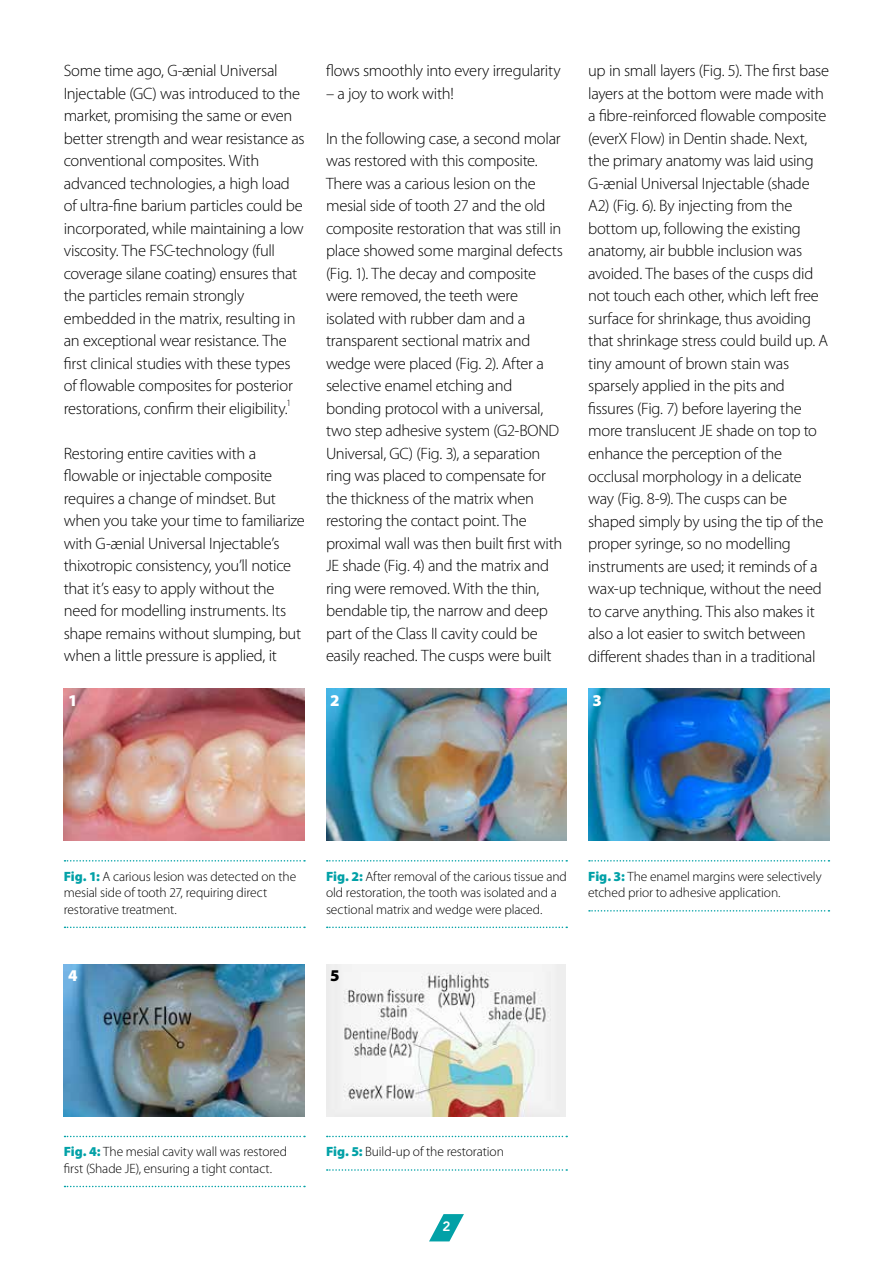
<style>
.page{position:relative;width:893px;height:1263px;background:#fff}
.page>*{position:absolute;margin:0;border:0;box-sizing:border-box;transform-origin:0 0}
.t1{font:300 16.5px/22.5px "Myriad Pro";letter-spacing:-.02em;color:#000}
.t2{font:900 16.5px "Myriad Pro";color:#fff}
.t3{font:900 16.5px "Myriad Pro";color:#000}
.t4{font:300 13.5px/16.5px "Myriad Pro";letter-spacing:-.01em;color:#000}
.t5{font:800 13.5px "Avenir LT Std";color:#fff}
.t6{font:300 9.6px "Myriad Pro";color:#000}
.s1{font-weight:900;color:#02a1a7}
</style>
<div class="page">
<svg style="left:429px;top:1214px;width:35px;height:27px"></svg>
<img style="left:588px;top:689px;width:241px;height:152px">
<svg style="left:589px;top:860px;width:240px;height:1px"></svg>
<svg style="left:589px;top:910px;width:240px;height:1px"></svg>
<img style="left:64px;top:689px;width:241px;height:152px">
<svg style="left:65px;top:860px;width:240px;height:1px"></svg>
<svg style="left:65px;top:926px;width:240px;height:2px"></svg>
<img style="left:326px;top:689px;width:241px;height:152px">
<svg style="left:327px;top:860px;width:240px;height:1px"></svg>
<svg style="left:327px;top:926px;width:240px;height:2px"></svg>
<img style="left:326px;top:964px;width:240px;height:152px">
<svg style="left:327px;top:1136px;width:240px;height:1px"></svg>
<svg style="left:327px;top:1169px;width:240px;height:2px"></svg>
<img style="left:64px;top:964px;width:241px;height:152px">
<svg style="left:65px;top:1136px;width:240px;height:1px"></svg>
<svg style="left:65px;top:1186px;width:240px;height:1px"></svg>
<p class="t1" style="left:64px;top:60px;width:242px">Some time ago, G-ænial Universal Injectable (GC) was introduced to the market, promising the same or even better strength and wear resistance as conventional composites. With advanced technologies, a high load of ultra-fine barium particles could be incorporated, while maintaining a low viscosity. The FSC-technology (full coverage silane coating) ensures that the particles remain strongly embedded in the matrix, resulting in an exceptional wear resistance. The first clinical studies with these types of flowable composites for posterior restorations, confirm their eligibility.</p>
<p class="t6" style="left:286px;top:397px;width:6px">1</p>
<p class="t1" style="left:64px;top:442px;width:243px">Restoring entire cavities with a flowable or injectable composite requires a change of mindset. But when you take your time to familiarize with G-ænial Universal Injectable’s thixotropic consistency, you’ll notice that it’s easy to apply without the need for modelling instruments. Its shape remains without slumping, but when a little pressure is applied, it</p>
<p class="t2" style="left:68px;top:691px;width:11px">1</p>
<p class="t1" style="left:326px;top:60px;width:236px">flows smoothly into every irregularity</p>
<p class="t1" style="left:326px;top:82px;width:129px">– a joy to work with!</p>
<p class="t1" style="left:326px;top:127px;width:239px">In the following case, a second molar was restored with this composite.<br>There was a carious lesion on the mesial side of tooth 27 and the old composite restoration that was still in place showed some marginal defects (Fig. 1). The decay and composite were removed, the teeth were isolated with rubber dam and a transparent sectional matrix and wedge were placed (Fig. 2). After a selective enamel etching and bonding protocol with a universal, two step adhesive system (G2-BOND Universal, GC) (Fig. 3), a separation ring was placed to compensate for the thickness of the matrix when restoring the contact point. The proximal wall was then built first with JE shade (Fig. 4) and the matrix and ring were removed. With the thin, bendable tip, the narrow and deep part of the Class II cavity could be easily reached. The cusps were built</p>
<p class="t2" style="left:330px;top:691px;width:11px">2</p>
<p class="t1" style="left:588px;top:60px;width:243px">up in small layers (Fig. 5). The first base layers at the bottom were made with a fibre-reinforced flowable composite (everX Flow) in Dentin shade. Next, the primary anatomy was laid using G-ænial Universal Injectable (shade A2) (Fig. 6). By injecting from the bottom up, following the existing anatomy, air bubble inclusion was avoided. The bases of the cusps did not touch each other, which left free surface for shrinkage, thus avoiding that shrinkage stress could build up. A tiny amount of brown stain was sparsely applied in the pits and fissures (Fig. 7) before layering the more translucent JE shade on top to enhance the perception of the occlusal morphology in a delicate way (Fig. 8-9). The cusps can be shaped simply by using the tip of the proper syringe, so no modelling instruments are used; it reminds of a wax-up technique, without the need to carve anything. This also makes it also a lot easier to switch between different shades than in a traditional</p>
<p class="t2" style="left:592px;top:691px;width:11px">3</p>
<p class="t4" style="left:64px;top:868px;width:234px"><span class="s1">Fig. 1:</span> A carious lesion was detected on the mesial side of tooth 27, requiring direct restorative treatment.</p>
<p class="t2" style="left:68px;top:966px;width:11px">4</p>
<p class="t4" style="left:326px;top:868px;width:242px"><span class="s1">Fig. 2:</span> After removal of the carious tissue and old restoration, the tooth was isolated and a sectional matrix and wedge were placed.</p>
<p class="t3" style="left:330px;top:966px;width:11px">5</p>
<p class="t4" style="left:588px;top:868px;width:235px"><span class="s1">Fig. 3:</span> The enamel margins were selectively etched prior to adhesive application.</p>
<p class="t4" style="left:64px;top:1144px;width:225px"><span class="s1">Fig. 4:</span> The mesial cavity wall was restored first (Shade JE), ensuring a tight contact.</p>
<p class="t4" style="left:326px;top:1144px;width:179px"><span class="s1">Fig. 5:</span> Build-up of the restoration</p>
<p class="t5" style="left:442px;top:1218px;width:9px">2</p>
</div>
